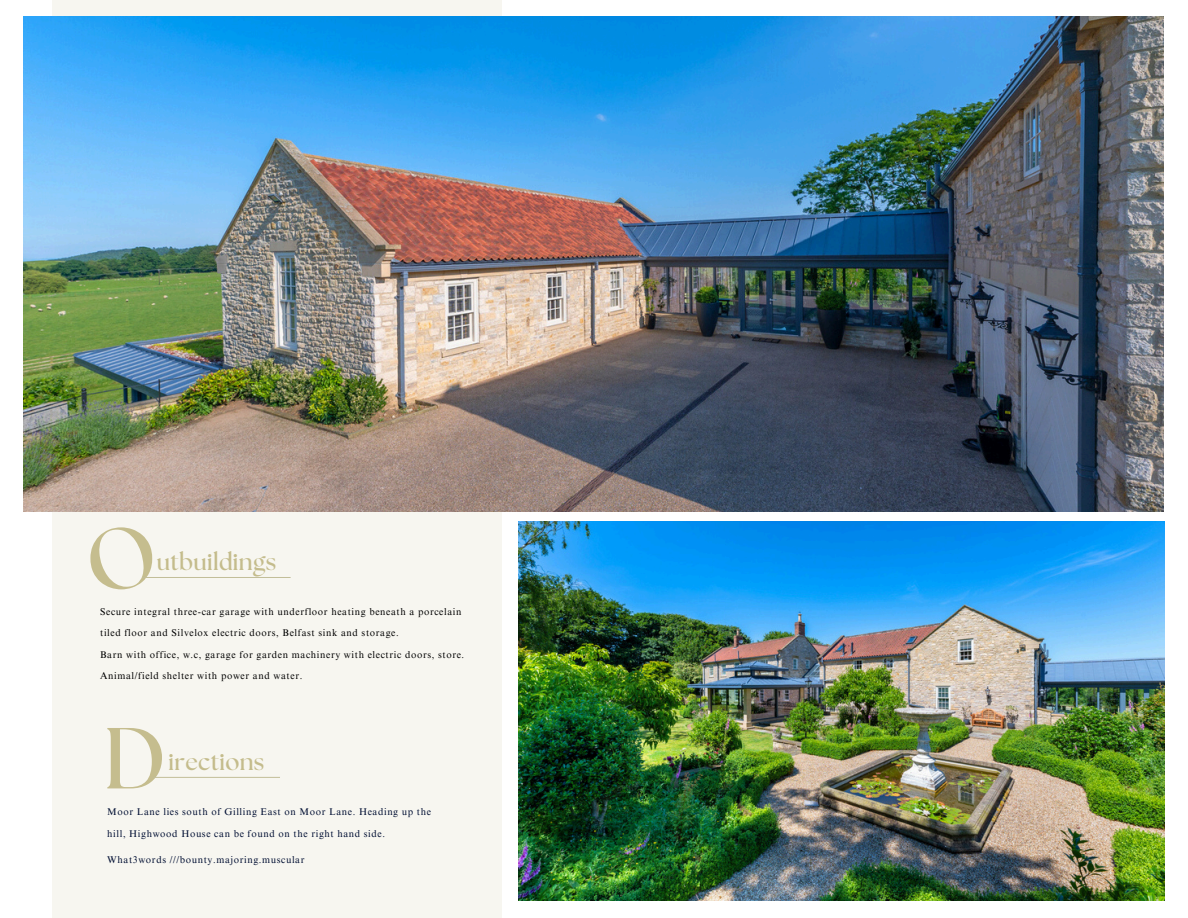
<style>
.page{position:relative;width:1188px;height:918px;background:#fff}
.page>*{position:absolute;margin:0;border:0;box-sizing:border-box;transform-origin:0 0}
.t1{font:700 86.4px "The Seasons";color:#c4bc8c}
.t2{font:700 23.55px "The Seasons";letter-spacing:.01em;color:#c4bc8c}
.t3{font:9.75px/21.1px "Times NRMT Pro";letter-spacing:.065em;color:#000}
.t4{font:9.75px/21.3px "Times NRMT Pro";letter-spacing:.065em;color:#000e32}
</style>
<div class="page">
<div style="left:53px;top:0;width:449px;height:918px;background:#f7f6f0"></div>
<img style="left:24px;top:17px;width:1140px;height:495px">
<img style="left:519px;top:522px;width:645px;height:379px">
<hr style="left:143px;top:577px;width:148px;height:1px;background:#c2be99">
<hr style="left:153px;top:777px;width:127px;height:1px;background:#c2be99">
<h1 class="t1" style="left:86px;top:519px;width:72px">O</h1>
<p class="t2" style="left:157px;top:551px;width:121px">utbuildings</p>
<p class="t3" style="left:100px;top:603px;width:363px">Secure integral three-car garage with underfloor heating beneath a porcelain tiled floor and Silvelox electric doors, Belfast sink and storage.</p>
<h1 class="t3" style="left:100px;top:645px;width:366px">Barn with office, w.c, garage for garden machinery with electric doors, store.</h1>
<p class="t3" style="left:100px;top:666px;width:204px">Animal/field shelter with power and water.</p>
<h1 class="t1" style="left:103px;top:719px;width:65px">D</h1>
<h1 class="t2" style="left:169px;top:751px;width:97px">irections</h1>
<p class="t4" style="left:107px;top:802px;width:325px">Moor Lane lies south of Gilling East on Moor Lane. Heading up the hill, Highwood House can be found on the right hand side.</p>
<p class="t4" style="left:107px;top:850px;width:199px">What3words ///bounty.majoring.muscular</p>
</div>
